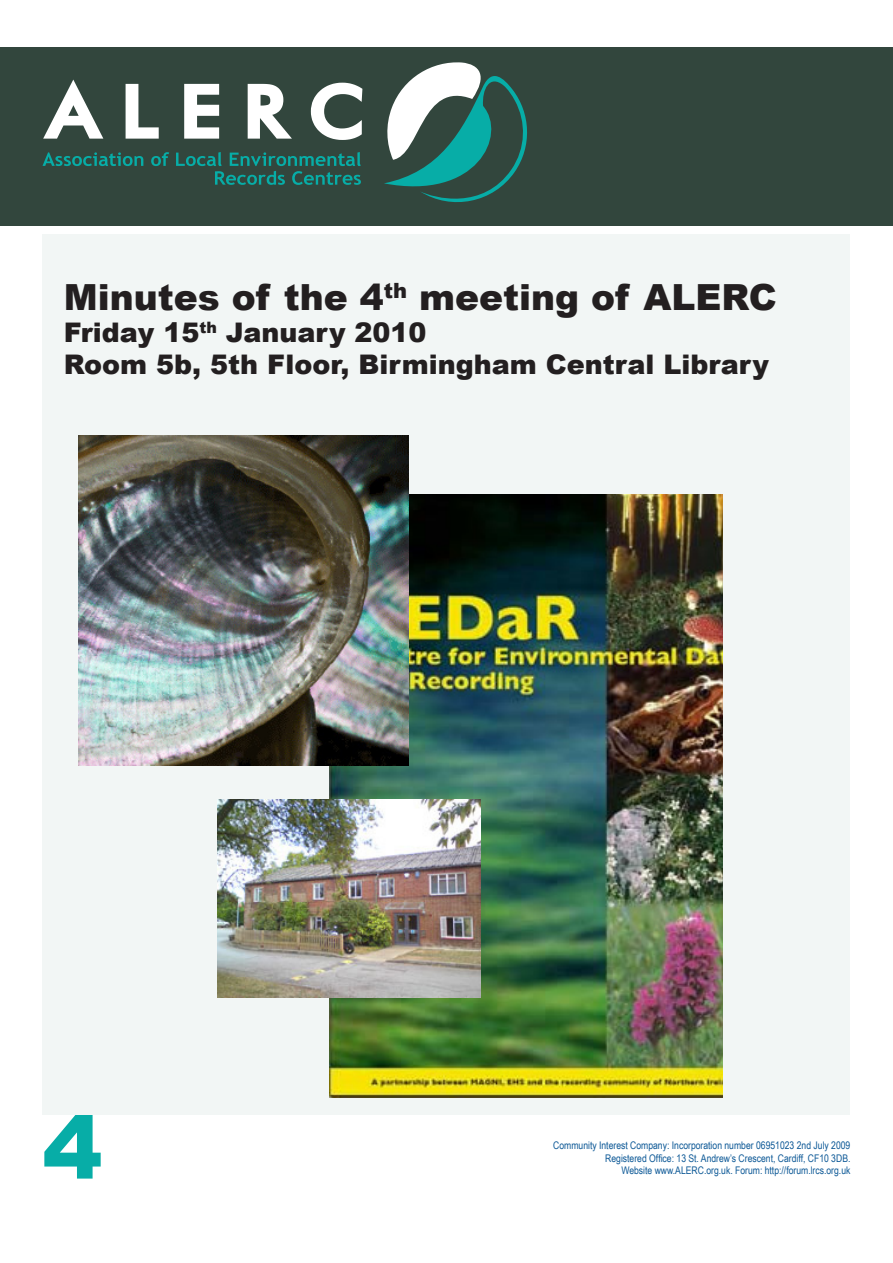
<style>
.page{position:relative;width:893px;height:1263px;background:#fff}
.page>*{position:absolute;margin:0;border:0;box-sizing:border-box;transform-origin:0 0}
.Title_Number{font:900 90px "Arial";color:#07ada7}
.heading_1{font:900 36px "Arial";color:#231f20}
.heading_2{font:900 27px "Arial";color:#231f20}
.t1{font:10.5px "Arial Narrow";color:#0c5896}
</style>
<div class="page">
<div style="left:0;top:47px;width:893px;height:178px;background:#32463d"></div>
<div style="left:43px;top:234px;width:807px;height:880px;background:#f2f6f5"></div>
<img style="left:329px;top:494px;width:394px;height:603px">
<img style="left:218px;top:799px;width:262px;height:198px">
<img style="left:78px;top:436px;width:330px;height:329px">
<svg style="left:43px;top:80px;width:319px;height:60px"></svg>
<svg style="left:43px;top:152px;width:318px;height:33px"></svg>
<svg style="left:384px;top:62px;width:143px;height:140px"></svg>
<p class="heading_1" style="left:64px;top:270px;width:714px">Minutes of the 4<sup>th</sup> meeting of ALERC</p>
<p class="heading_2" style="left:64px;top:313px;width:364px">Friday 15<sup>th</sup> January 2010</p>
<p class="heading_2" style="left:64px;top:345px;width:707px">Room 5b, 5th Floor, Birmingham Central Library</p>
<p class="Title_Number" style="left:43px;top:1081px;width:62px">4</p>
<p class="t1" style="left:553px;top:1138px;width:299px">Community Interest Company: Incorporation number 06951023 2nd July 2009</p>
<p class="t1" style="left:605px;top:1150px;width:247px">Registered Office: 13 St. Andrew’s Crescent, Cardiff, CF10 3DB.</p>
<p class="t1" style="left:621px;top:1163px;width:231px">Website www.ALERC.org.uk. Forum: http://forum.lrcs.org.uk</p>
</div>
